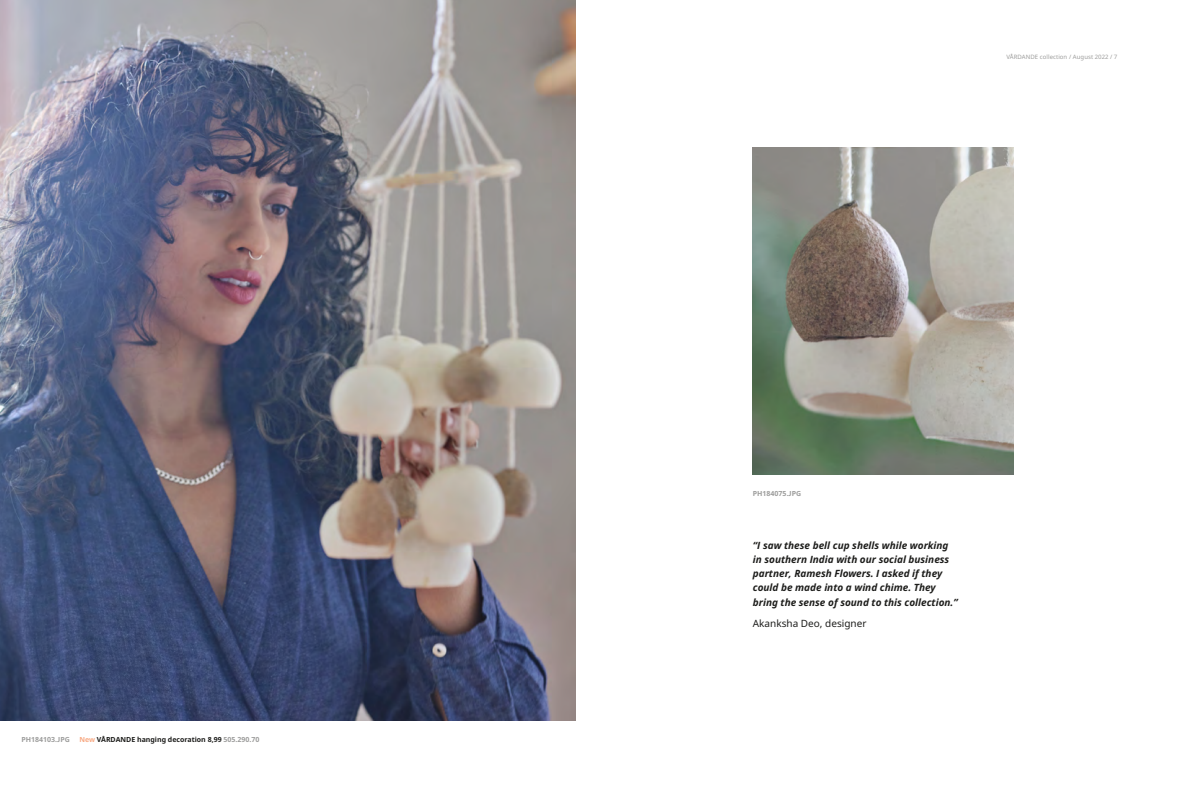
<style>
.page{position:relative;width:1191px;height:794px;background:#fff}
.page>*{position:absolute;margin:0;border:0;box-sizing:border-box;transform-origin:0 0}
.t1{font:italic 700 10px/14px "Noto IKEA Latin";color:#1d1d1b}
.t2{font:10px "Noto IKEA Latin";color:#1d1d1b}
.t3{font:700 7px "Noto IKEA Latin";color:#1d1d1b}
.t4{font:700 7px "Noto IKEA Latin";color:#9d9d9c}
.t5{font:6px "Noto IKEA Latin";letter-spacing:.01em;color:#9d9d9c}
.s1{color:#f8a983}
.s2{color:#9d9d9c}
</style>
<div class="page">
<img style="left:0;top:0;width:575px;height:720px">
<img style="left:752px;top:147px;width:261px;height:327px">
<p class="t4" style="left:21px;top:734px;width:50px">PH184103.jpg</p>
<p class="t3" style="left:79px;top:734px;width:182px"><span class="s1">New</span> VÅRDANDE hanging decoration 8,99 <span class="s2">505.290.70</span></p>
<p class="t5" style="left:1006px;top:53px;width:112px">VÅRDANDE collection / August 2022 / 7</p>
<p class="t4" style="left:753px;top:488px;width:50px">PH184075.jpg</p>
<p class="t1" style="left:753px;top:538px;width:206px">“I saw these bell cup shells while working in southern India with our social business partner, Ramesh Flowers. I asked if they could be made into a wind chime. They bring the sense of sound to this collection.”</p>
<p class="t2" style="left:753px;top:616px;width:115px">Akanksha Deo, designer</p>
</div>
